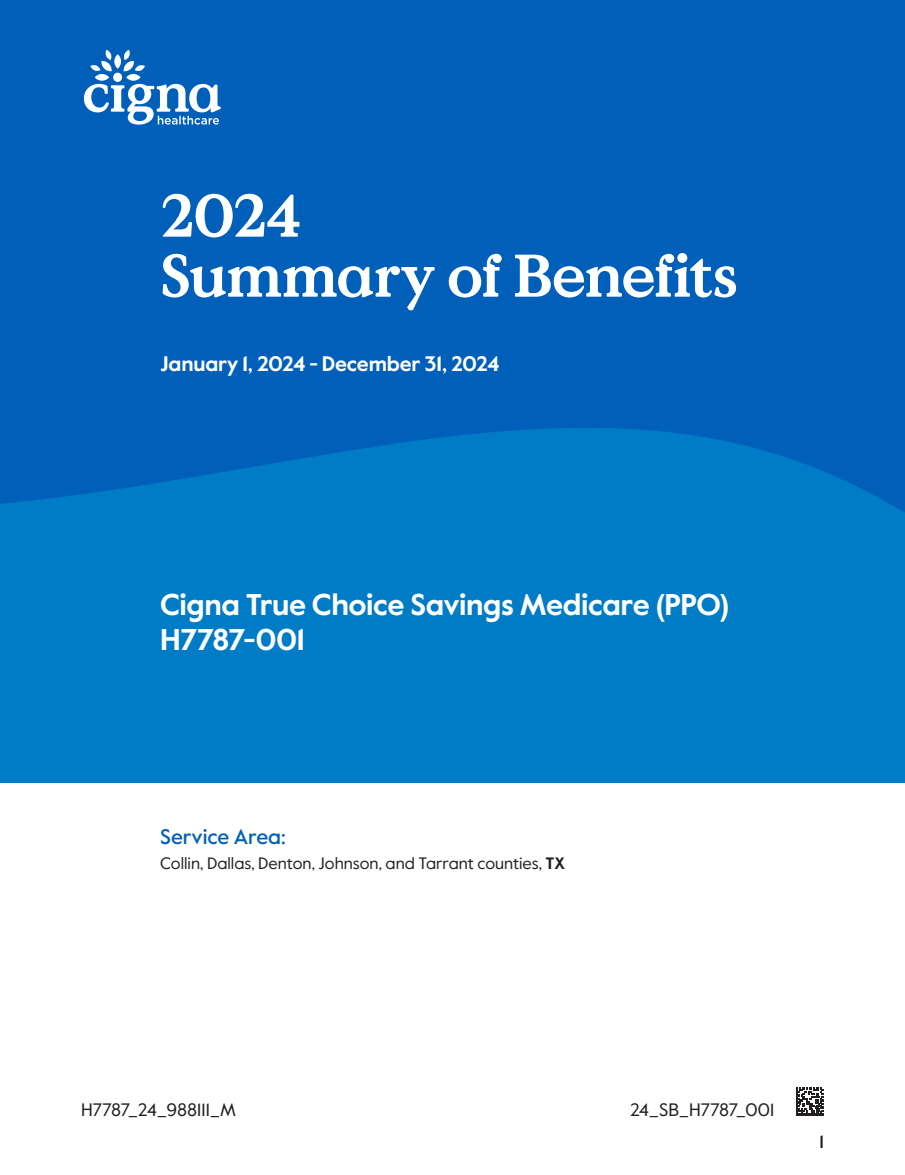
<style>
.page{position:relative;width:905px;height:1175px;background:#fff}
.page>*{position:absolute;margin:0;border:0;box-sizing:border-box;transform-origin:0 0}
.t1{font:700 60px "Value Serif Pro";letter-spacing:-.03em;color:#fff}
.subtitle_toc{font:700 30px/34.5px "Value Sans Pro";letter-spacing:-.015em;color:#fff}
.dates{font:700 21px "Value Sans Pro";letter-spacing:-.01em;color:#fff}
.service_area_heading{font:500 21px "Value Sans Pro";letter-spacing:-.005em;color:#005fb9}
.mat_ID{font:18px "Value Sans Pro";letter-spacing:-.005em;color:#231f20}
.print_code{font:18px "Value Sans Pro";letter-spacing:-.01em;color:#231f20}
.t2{font:500 18px "Value Sans Pro";color:#231f20}
.para_service_area{font:16.5px "Value Sans Pro";color:#231f20}
.s1{font-weight:700}
</style>
<div class="page">
<svg style="left:796px;top:1087px;width:28px;height:28px"></svg>
<div style="left:0;top:338px;width:904px;height:445px;background:#007cc7"></div>
<svg style="left:0;top:0;width:904px;height:512px;background:#0062ba"></svg>
<svg style="left:84px;top:50px;width:137px;height:75px"></svg>
<p class="t1" style="left:160px;top:179px;width:143px">2024</p>
<p class="t1" style="left:160px;top:239px;width:579px">Summary of Benefits</p>
<p class="dates" style="left:160px;top:351px;width:341px">January 1, 2024 - December 31, 2024</p>
<p class="subtitle_toc" style="left:160px;top:589px;width:570px">Cigna True Choice Savings Medicare (PPO)<br>H7787-001</p>
<p class="service_area_heading" style="left:160px;top:823px;width:127px">Service Area:</p>
<p class="para_service_area" style="left:160px;top:853px;width:406px">Collin, Dallas, Denton, Johnson, and Tarrant counties, <span class="s1">TX</span></p>
<p class="mat_ID" style="left:81px;top:1098px;width:156px">H7787_24_988111_M</p>
<p class="print_code" style="left:630px;top:1098px;width:146px">24_SB_H7787_001</p>
<p class="t2" style="left:819px;top:1130px;width:6px">1</p>
</div>
